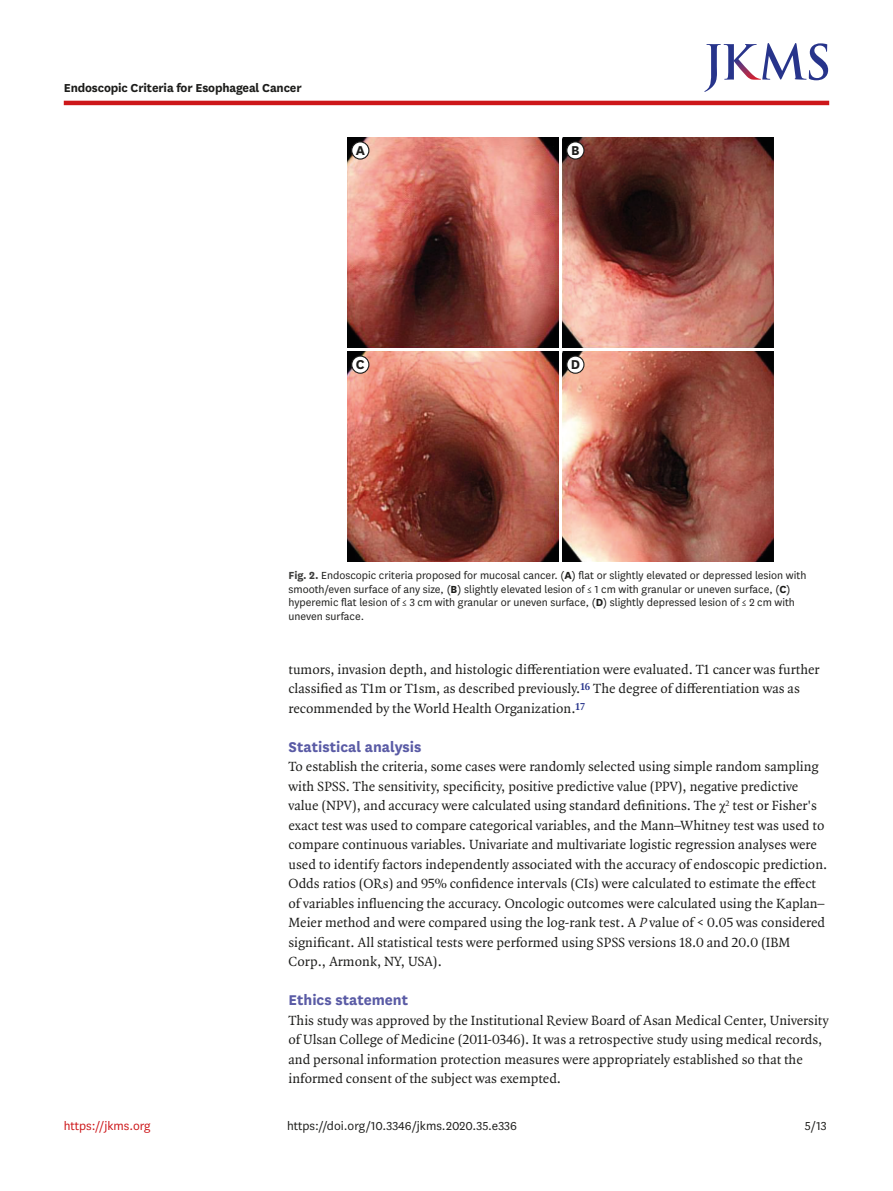
<style>
.page{position:relative;width:893px;height:1191px;background:#fff}
.page>*{position:absolute;margin:0;border:0;box-sizing:border-box;transform-origin:0 0}
.body_title2{font:700 16.5px "National";color:#5a5ba5}
.t1{font:700 15px "National";color:#1d1d1b}
.body_p_first{font:14.25px/19.5px "Quadraat OT";color:#1d1d1b}
.doi_running_footer{font:13.5px "National";color:#1d1d1b}
.alt-title-type{font:700 13.5px "National";letter-spacing:-.01em;color:#1d1d1b}
.t2{font:13.5px "National";color:#cd171a}
.fig_caption{font:12px/13.5px "National";color:#1d1d1b}
.s1{font-weight:700;color:#3d3d3c}
.s2{font-weight:700}
.s3{font-family:"Times New Roman"}
.s4{font-style:italic}
</style>
<div class="page">
<hr style="left:64px;top:101px;width:765px;height:4px;background:#cd171a">
<svg style="left:704px;top:43px;width:124px;height:49px"></svg>
<img style="left:347px;top:137px;width:211px;height:210px">
<img style="left:562px;top:137px;width:211px;height:210px">
<img style="left:562px;top:351px;width:211px;height:210px">
<img style="left:347px;top:351px;width:211px;height:210px">
<div style="left:567px;top:142px;width:17px;height:17px;background:#fff;border-radius:50%"></div>
<div style="left:566px;top:141px;width:18px;height:19px;border:1px solid #1d1d1b;border-radius:50%"></div>
<div style="left:352px;top:142px;width:17px;height:17px;background:#fff;border-radius:50%"></div>
<div style="left:351px;top:141px;width:18px;height:19px;border:1px solid #1d1d1b;border-radius:50%"></div>
<div style="left:352px;top:356px;width:17px;height:17px;background:#fff;border-radius:50%"></div>
<div style="left:351px;top:355px;width:18px;height:19px;border:1px solid #1d1d1b;border-radius:50%"></div>
<div style="left:567px;top:356px;width:17px;height:17px;background:#fff;border-radius:50%"></div>
<div style="left:566px;top:355px;width:18px;height:19px;border:1px solid #1d1d1b;border-radius:50%"></div>
<p class="alt-title-type" style="left:64px;top:78px;width:239px">Endoscopic Criteria for Esophageal Cancer</p>
<p class="t1" style="left:356px;top:139px;width:11px">A</p>
<p class="t1" style="left:571px;top:139px;width:10px">B</p>
<p class="t1" style="left:356px;top:353px;width:10px">C</p>
<p class="t1" style="left:571px;top:353px;width:11px">D</p>
<p class="fig_caption" style="left:289px;top:568px;width:519px"><span class="s1">Fig. 2.</span> Endoscopic criteria proposed for mucosal cancer. (<span class="s2">A</span>) flat or slightly elevated or depressed lesion with smooth/even surface of any size, (<span class="s2">B</span>) slightly elevated lesion of ≤ 1 cm with granular or uneven surface, (<span class="s2">C</span>) hyperemic flat lesion of ≤ 3 cm with granular or uneven surface, (<span class="s2">D</span>) slightly depressed lesion of ≤ 2 cm with uneven surface.</p>
<p class="body_p_first" style="left:289px;top:659px;width:533px">tumors, invasion depth, and histologic differentiation were evaluated. T1 cancer was further classified as T1m or T1sm, as described previously.<sup>16</sup> The degree of differentiation was as recommended by the World Health Organization.<sup>17</sup></p>
<p class="body_title2" style="left:289px;top:735px;width:134px">Statistical analysis</p>
<p class="body_p_first" style="left:289px;top:757px;width:540px">To establish the criteria, some cases were randomly selected using simple random sampling with SPSS. The sensitivity, specificity, positive predictive value (PPV), negative predictive value (NPV), and accuracy were calculated using standard definitions. The <span class="s3">χ</span><sup>2</sup> test or Fisher's exact test was used to compare categorical variables, and the Mann–Whitney test was used to compare continuous variables. Univariate and multivariate logistic regression analyses were used to identify factors independently associated with the accuracy of endoscopic prediction.<br>Odds ratios (ORs) and 95% confidence intervals (CIs) were calculated to estimate the effect of variables influencing the accuracy. Oncologic outcomes were calculated using the Kaplan– Meier method and were compared using the log-rank test. A <span class="s4">P</span> value of &lt; 0.05 was considered significant. All statistical tests were performed using SPSS versions 18.0 and 20.0 (IBM Corp., Armonk, NY, USA).</p>
<p class="body_title2" style="left:289px;top:988px;width:121px">Ethics statement</p>
<p class="body_p_first" style="left:289px;top:1010px;width:542px">This study was approved by the Institutional Review Board of Asan Medical Center, University of Ulsan College of Medicine (2011-0346). It was a retrospective study using medical records, and personal information protection measures were appropriately established so that the informed consent of the subject was exempted.</p>
<p class="t2" style="left:64px;top:1116px;width:88px">https://jkms.org</p>
<p class="doi_running_footer" style="left:287px;top:1116px;width:231px">https://doi.org/10.3346/jkms.2020.35.e336</p>
<p class="doi_running_footer" style="left:805px;top:1116px;width:23px">5/13</p>
</div>
